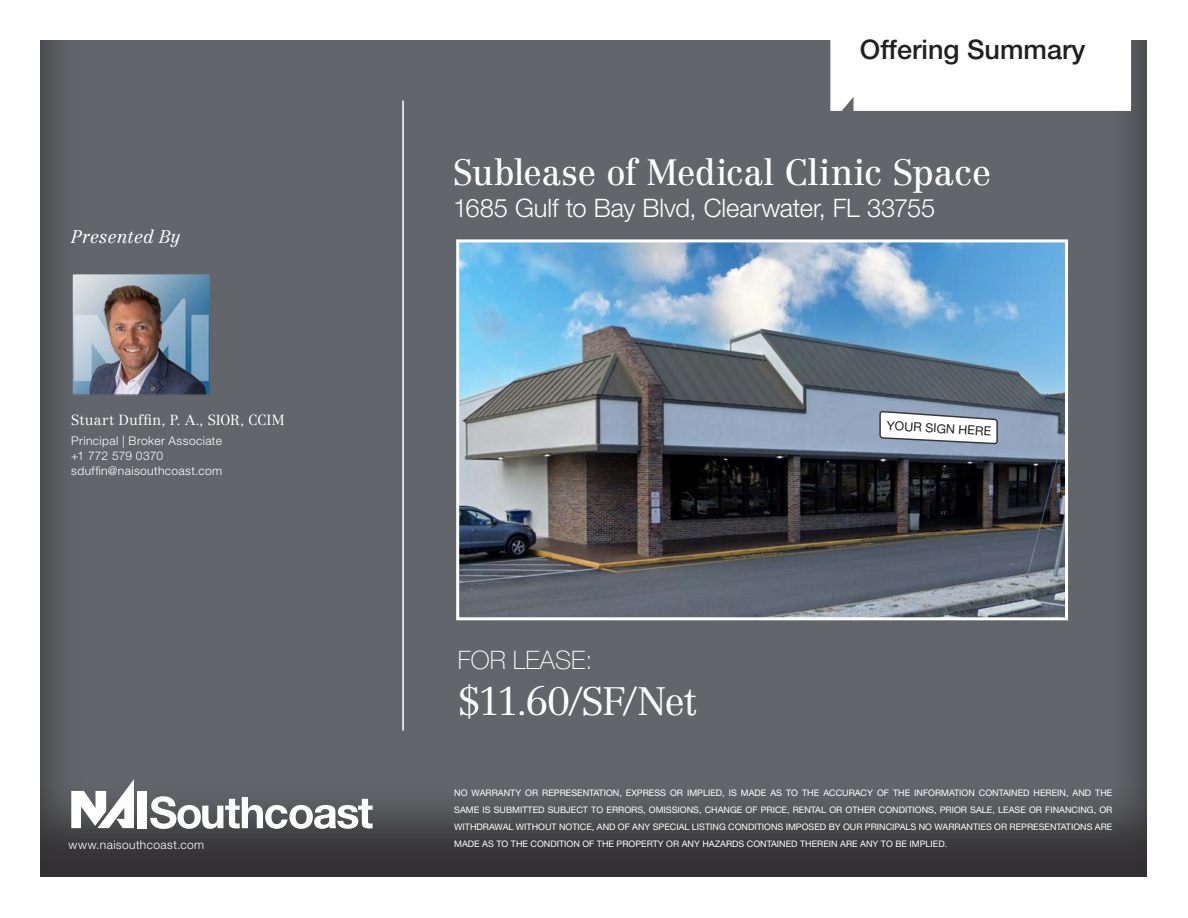
<style>
.page{position:relative;width:1188px;height:918px;background:#fff}
.page>*{position:absolute;margin:0;border:0;box-sizing:border-box;transform-origin:0 0}
.t1{font:300 39px "Centennial LT Std";letter-spacing:-.04em;color:#fff}
.t2{font:36px "Centennial LT Std";letter-spacing:-.005em;color:#fff;scale:.96 1}
.t3{font:500 27px "Helvetica Neue LT Std";color:#231f20}
.t4{font:300 25.5px "Helvetica Neue LT Std";letter-spacing:-.005em;color:#fff}
.t5{font:100 25.5px "Helvetica Neue LT Std";color:#fff}
.t6{font:italic 300 18px "Centennial LT Std";letter-spacing:-.005em;color:#fff}
.t7{font:300 14.4px "Centennial LT Std";letter-spacing:.015em;color:#fff}
.t8{font:12.45px "Helvetica Neue LT Std";color:#231f20}
.t9{font:300 12px "Helvetica Neue LT Std";letter-spacing:.035em;color:#fff}
.t10{font:300 12px "Helvetica Neue LT Std";letter-spacing:.005em;color:#fff}
.t11{font:9px/17px "Helvetica Neue LT Std";color:#fff;text-align:justify}
</style>
<div class="page">
<div style="left:34px;top:35px;width:1116px;height:843px;background:#231f20;opacity:.75"></div>
<svg style="left:830px;top:35px;width:301px;height:76px"></svg>
<hr style="left:402px;top:100px;width:2px;height:631px;background:#fff">
<div style="left:137px;top:791px;width:10px;height:37px;background:#fff"></div>
<svg style="left:71px;top:779px;width:63px;height:49px"></svg>
<svg style="left:150px;top:796px;width:223px;height:33px"></svg>
<img style="left:74px;top:276px;width:134px;height:117px">
<div style="left:71px;top:273px;width:140px;height:123px;border:2px solid #62656a"></div>
<img style="left:460px;top:243px;width:604px;height:373px">
<div style="left:456px;top:239px;width:612px;height:381px;border:3px solid #fff"></div>
<svg style="left:879px;top:410px;width:120px;height:35px"></svg>
<p class="t6" style="left:71px;top:225px;width:111px">Presented By</p>
<p class="t7" style="left:71px;top:411px;width:215px">Stuart Duffin, P. A., SIOR, CCIM</p>
<p class="t9" style="left:71px;top:434px;width:152px">Principal | Broker Associate</p>
<p class="t10" style="left:71px;top:449px;width:93px">+1 772 579 0370</p>
<p class="t9" style="left:71px;top:464px;width:152px">sduffin@naisouthcoast.com</p>
<p class="t9" style="left:68px;top:837px;width:137px">www.naisouthcoast.com</p>
<p class="t3" style="left:860px;top:33px;width:227px">Offering Summary</p>
<p class="t2" style="left:453px;top:151px;width:562px">Sublease of Medical Clinic Space</p>
<p class="t4" style="left:453px;top:192px;width:484px">1685 Gulf to Bay Blvd, Clearwater, FL 33755</p>
<p class="t5" style="left:458px;top:645px;width:136px">FOR LEASE:</p>
<p class="t1" style="left:458px;top:678px;width:240px">$11.60/SF/Net</p>
<h3 class="t8" style="left:887px;top:418px;width:106px;rotate:3deg">YOUR SIGN HERE</h3>
<p class="t11" style="left:454px;top:784px;width:660px">NO WARRANTY OR REPRESENTATION, EXPRESS OR IMPLIED, IS MADE AS TO THE ACCURACY OF THE INFORMATION CONTAINED HEREIN, AND THE SAME IS SUBMITTED SUBJECT TO ERRORS, OMISSIONS, CHANGE OF PRICE, RENTAL OR OTHER CONDITIONS, PRIOR SALE, LEASE OR FINANCING, OR WITHDRAWAL WITHOUT NOTICE, AND OF ANY SPECIAL LISTING CONDITIONS IMPOSED BY OUR PRINCIPALS NO WARRANTIES OR REPRESENTATIONS ARE MADE AS TO THE CONDITION OF THE PROPERTY OR ANY HAZARDS CONTAINED THEREIN ARE ANY TO BE IMPLIED.</p>
</div>
